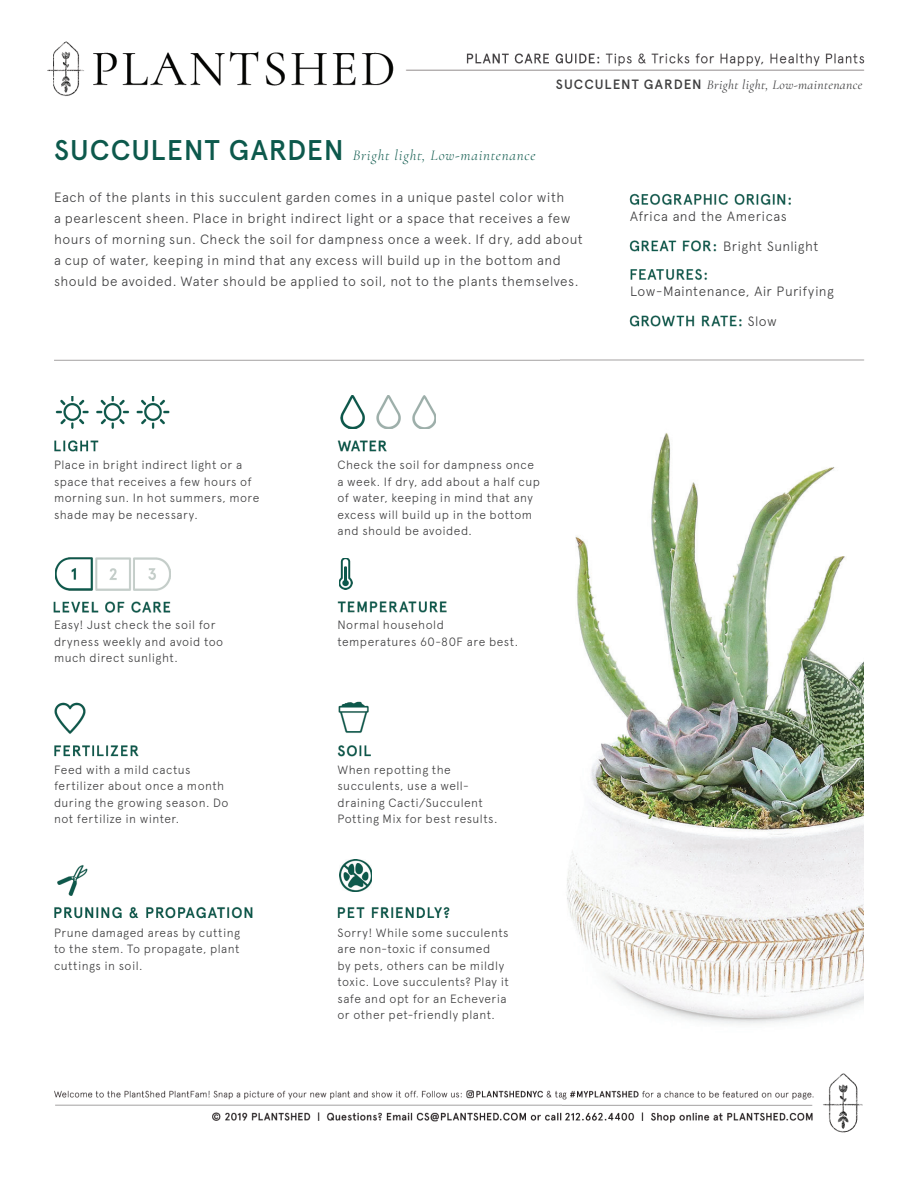
<style>
.page{position:relative;width:918px;height:1188px;background:#fff}
.page>*{position:absolute;margin:0;border:0;box-sizing:border-box;transform-origin:0 0}
.t1{font:italic 300 15px "Cormorant Garamond";letter-spacing:.05em;color:#0d594c}
.t2{font:300 13.5px/21px "Apercu";letter-spacing:.035em;color:#3e3e3f}
.t3{font:italic 13.5px "Cormorant Garamond";letter-spacing:.025em;color:#3e3e3f}
.t4{font:300 12px/16.5px "Apercu";letter-spacing:.04em;color:#3e3e3f}
.s1{font-family:"Apercu";font-weight:500;font-style:normal}
.s2{font-family:"Apercu";font-weight:500;font-style:normal;font-size:28.5px}
</style>
<div class="page">
<img style="left:47px;top:41px;width:818px;height:1092px">
<img style="left:340px;top:860px;width:32px;height:32px">
<img style="left:56px;top:558px;width:114px;height:32px">
<img style="left:340px;top:396px;width:96px;height:32px">
<img style="left:56px;top:396px;width:114px;height:32px">
<img style="left:339px;top:558px;width:13px;height:31px">
<img style="left:554px;top:417px;width:310px;height:619px">
<p class="t3" style="left:556px;top:77px;width:308px"><span class="s1">SUCCULENT GARDEN</span> Bright light, Low-maintenance</p>
<p class="t1" style="left:54px;top:146px;width:483px"><span class="s2">SUCCULENT GARDEN</span> Bright light, Low-maintenance</p>
<p class="t2" style="left:54px;top:186px;width:530px">Each of the plants in this succulent garden comes in a unique pastel color with<br>a pearlescent sheen. Place in bright indirect light or a space that receives a few hours of morning sun. Check the soil for dampness once a week. If dry, add about a cup of water, keeping in mind that any excess will build up in the bottom and should be avoided. Water should be applied to soil, not to the plants themselves.</p>
<p class="t2" style="left:630px;top:206px;width:158px">Africa and the Americas</p>
<p class="t2" style="left:723px;top:236px;width:97px">Bright Sunlight</p>
<p class="t2" style="left:630px;top:281px;width:205px">Low-Maintenance, Air Purifying</p>
<p class="t2" style="left:748px;top:311px;width:30px">Slow</p>
<p class="t4" style="left:54px;top:457px;width:207px">Place in bright indirect light or a space that receives a few hours of morning sun. In hot summers, more shade may be necessary.</p>
<p class="t4" style="left:338px;top:457px;width:204px">Check the soil for dampness once a week. If dry, add about a half cup of water, keeping in mind that any excess will build up in the bottom and should be avoided.</p>
<p class="t4" style="left:54px;top:617px;width:171px">Easy! Just check the soil for dryness weekly and avoid too much direct sunlight.</p>
<p class="t4" style="left:338px;top:617px;width:182px">Normal household temperatures 60-80F are best.</p>
<p class="t4" style="left:54px;top:761px;width:176px">Feed with a mild cactus fertilizer about once a month during the growing season. Do not fertilize in winter.</p>
<p class="t4" style="left:338px;top:761px;width:162px">When repotting the succulents, use a well&shy;draining Cacti/Succulent<br>Potting Mix for best results.</p>
<p class="t4" style="left:54px;top:924px;width:187px;text-align:justify">Prune damaged areas by cutting to the stem. To propagate, plant cuttings in soil.</p>
<p class="t4" style="left:338px;top:924px;width:173px">Sorry! While some succulents are non-toxic if consumed<br>by pets, others can be mildly toxic. Love succulents? Play it safe and opt for an Echeveria or other pet-friendly plant.</p>
</div>
